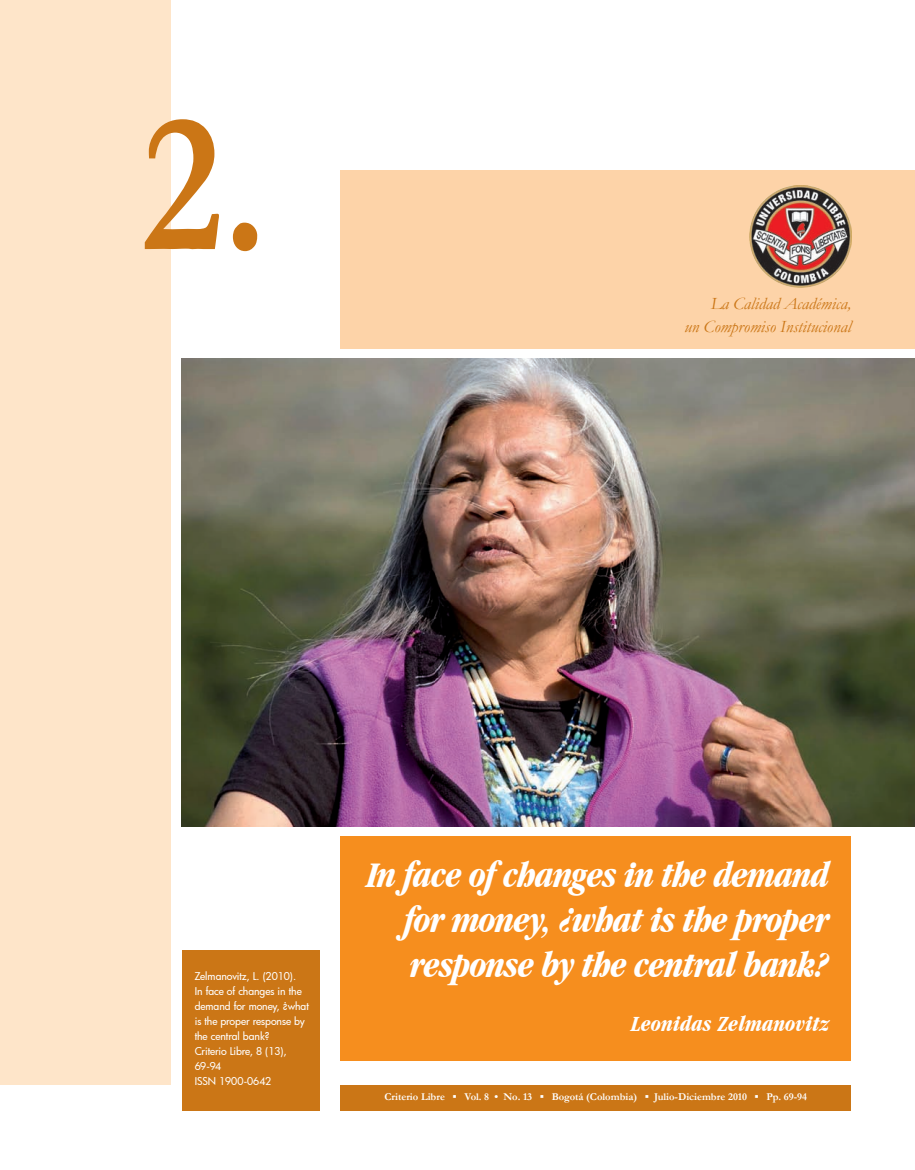
<style>
.page{position:relative;width:915px;height:1170px;background:#fff}
.page>*{position:absolute;margin:0;border:0;box-sizing:border-box;transform-origin:0 0}
.t1{font:700 202.5px "Garamond";color:#cb7616;scale:.85 1}
.t2{font:italic 700 condensed 37.5px/45px "Garamond IT Cby BT";letter-spacing:-.03em;color:#fff;text-align:justify}
.t3{font:italic 700 condensed 22.5px "Garamond IT Cby BT";color:#fff}
.t4{font:italic 17.25px/22.8px "Garamond";color:#cb7616;text-align:right}
.t5{font:500 10.5px/15px "Futura";letter-spacing:-.005em;color:#fff}
.t6{font:700 10.5px "Garamond";color:#fff}
</style>
<div class="page">
<img style="left:182px;top:358px;width:732px;height:468px">
<div style="left:0;top:0;width:170px;height:1084px;background:#fee5c9"></div>
<div style="left:340px;top:170px;width:574px;height:178px;background:#fdd3a8"></div>
<div style="left:340px;top:1084px;width:510px;height:26px;background:#cb7616"></div>
<img style="left:749px;top:186px;width:101px;height:102px">
<div style="left:340px;top:836px;width:510px;height:224px;background:#f68e1e"></div>
<div style="left:182px;top:949px;width:137px;height:161px;background:#cb7616"></div>
<h1 class="t1" style="left:141px;top:48px;width:149px">2.</h1>
<h3 class="t4" style="left:684px;top:292px;width:168px">La Calidad Académica,<br>un Compromiso Institucional</h3>
<p class="t5" style="left:195px;top:968px;width:116px">Zelmanovitz, L. (2010).<br>In face of changes in the demand for money, ¿what is the proper response by the central bank?<br>Criterio Libre, 8 (13),<br>69-94<br>ISSN 1900-0642</p>
<h2 class="t2" style="left:404px;top:851px;width:427px;text-indent:-37px">In face of changes in the demand for money, ¿what is the proper response by the central bank?</h2>
<h3 class="t3" style="left:631px;top:1009px;width:200px">Leonidas Zelmanovitz</h3>
<p class="t6" style="left:384px;top:1089px;width:424px">Criterio Libre ▪ Vol. 8 • No. 13 ▪ Bogotá (Colombia) ▪ Julio-Diciembre 2010 ▪ Pp. 69-94</p>
</div>
